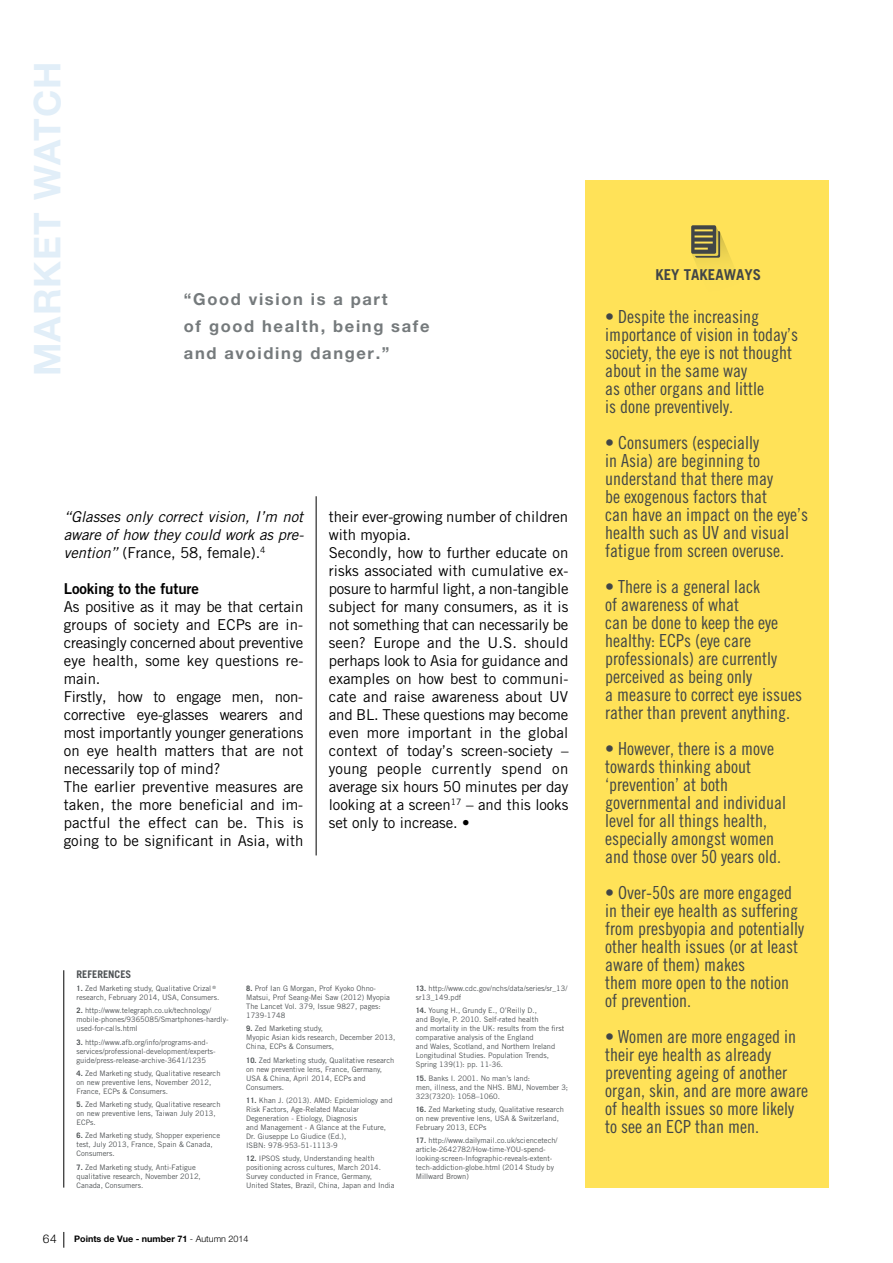
<style>
.page{position:relative;width:893px;height:1263px;background:#fff}
.page>*{position:absolute;margin:0;border:0;box-sizing:border-box;transform-origin:0 0}
.t1{font:700 36.9px "Helvetica Neue LT Std";letter-spacing:.03em;color:#e1eef8}
.t2{font:18px/18px "Trade Gothic LT Std Cn 18";color:#424647}
.t3{font:700 16.5px/27px "Helvetica Neue LT Std";letter-spacing:.1em;color:#757a7c}
.t4{font:15px/18px "Trade Gothic LT Std";letter-spacing:-.005em;color:#000}
.t5{font:italic 15px/18px "Trade Gothic LT Std";letter-spacing:-.005em;color:#000;text-align:justify}
.t6{font:15px "Trade Gothic LT Std Bd 2";letter-spacing:-.005em;color:#000}
.t7{font:700 15px "Trade Gothic LT Std";color:#424647}
.t8{font:300 12px "Helvetica Neue LT Std";color:#000}
.t9{font:700 10.5px "Trade Gothic LT Std";color:#4f5355}
.t10{font:700 9px "Helvetica Neue LT Std";color:#000}
.t11{font:7.5px/9px "Trade Gothic LT Std";color:#4f5355}
.s1{font-style:normal}
.s2{font-weight:700}
.s3{font-weight:300}
</style>
<div class="page">
<svg style="left:64px;top:1232px;width:1px;height:16px"></svg>
<hr style="left:316px;top:496px;width:1px;height:359px;background:#000">
<hr style="left:63px;top:970px;width:1px;height:217px;background:#000">
<div style="left:585px;top:180px;width:244px;height:1008px;background:#ffe258"></div>
<svg style="left:691px;top:225px;width:41px;height:41px"></svg>
<hr style="left:892px;top:0;width:1px;height:1263px;background:#005b86">
<h1 class="t1" style="left:24px;top:376px;width:316px;rotate:-90deg">MARKET WATCH</h1>
<h3 class="t3" style="left:184px;top:285px;width:247px">“Good vision is a part<br>of good health, being safe and avoiding danger.”</h3>
<h3 class="t5" style="left:64px;top:508px;width:241px">“Glasses only correct vision, I’m not aware of how they could work as pre&shy;vention” <span class="s1">(France, 58, female).</span><sup>4</sup></h3>
<h3 class="t6" style="left:64px;top:579px;width:137px">Looking to the future</h3>
<p class="t4" style="left:64px;top:597px;width:241px">As positive as it may be that certain groups of society and ECPs are in&shy;creasingly concerned about preventive eye health, some key questions re&shy;main.<br>Firstly, how to engage men, non&shy;corrective eye-glasses wearers and most importantly younger generations on eye health matters that are not necessarily top of mind?<br>The earlier preventive measures are taken, the more beneficial and im&shy;pactful the effect can be. This is going to be significant in Asia, with</p>
<p class="t4" style="left:329px;top:507px;width:241px">their ever-growing number of children with myopia.<br>Secondly, how to further educate on risks associated with cumulative ex&shy;posure to harmful light, a non-tangible subject for many consumers, as it is not something that can necessarily be seen? Europe and the U.S. should perhaps look to Asia for guidance and examples on how best to communi&shy;cate and raise awareness about UV and BL. These questions may become even more important in the global context of today’s screen-society – young people currently spend on average six hours 50 minutes per day looking at a screen<sup>17</sup> – and this looks set only to increase. •</p>
<h3 class="t9" style="left:77px;top:968px;width:56px">REFERENCES</h3>
<p class="t11" style="left:77px;top:984px;width:144px"><span class="s2">1.</span> Zed Marketing study, Qualitative Crizal <sup>® </sup>research, February 2014, USA, Consumers.</p>
<p class="t11" style="left:77px;top:1006px;width:154px"><span class="s2">2.</span> http://www.telegraph.co.uk/technology/ mobile-phones/9365085/Smartphones-hardly&shy;used-for-calls.html</p>
<p class="t11" style="left:77px;top:1037px;width:141px"><span class="s2">3.</span> http://www.afb.org/info/programs-and&shy;services/professional-development/experts&shy;guide/press-release-archive-3641/1235</p>
<p class="t11" style="left:77px;top:1068px;width:146px"><span class="s2">4.</span> Zed Marketing study, Qualitative research on new preventive lens, November 2012,<br>France, ECPs &amp; Consumers.</p>
<p class="t11" style="left:77px;top:1100px;width:146px"><span class="s2">5.</span> Zed Marketing study, Qualitative research on new preventive lens, Taiwan July 2013,<br>ECPs.</p>
<p class="t11" style="left:77px;top:1131px;width:145px"><span class="s2">6.</span> Zed Marketing study, Shopper experience test, July 2013, France, Spain &amp; Canada,<br>Consumers.</p>
<p class="t11" style="left:77px;top:1162px;width:126px"><span class="s2">7.</span> Zed Marketing study, Anti-Fatigue qualitative research, November 2012,<br>Canada, Consumers.</p>
<p class="t11" style="left:246px;top:984px;width:145px"><span class="s2">8.</span> Prof Ian G Morgan, Prof Kyoko Ohno-<br>Matsui, Prof Seang-Mei Saw (2012) Myopia<br>The Lancet Vol. 379, Issue 9827, pages:<br>1739-1748</p>
<p class="t11" style="left:246px;top:1024px;width:151px"><span class="s2">9.</span> Zed Marketing study,<br>Myopic Asian kids research, December 2013,<br>China, ECPs &amp; Consumers,</p>
<p class="t11" style="left:246px;top:1055px;width:150px"><span class="s2">10.</span> Zed Marketing study, Qualitative research on new preventive lens, France, Germany, USA &amp; China, April 2014, ECPs and Consumers.</p>
<p class="t11" style="left:246px;top:1095px;width:148px"><span class="s2">11.</span> Khan J. (2013). AMD: Epidemiology and Risk Factors, Age-Related Macular Degeneration - Etiology, Diagnosis<br>and Management - A Glance at the Future, Dr. Giuseppe Lo Giudice (Ed.),<br>ISBN: 978-953-51-1113-9</p>
<p class="t11" style="left:246px;top:1154px;width:150px"><span class="s2">12.</span> IPSOS study, Understanding health positioning across cultures, March 2014.<br>Survey conducted in France, Germany, United States, Brazil, China, Japan and India</p>
<h3 class="t8" style="left:43px;top:1231px;width:15px">64</h3>
<p class="t10" style="left:74px;top:1233px;width:176px">Points de Vue - number 71 <span class="s3">- Autumn 2014</span></p>
<p class="t11" style="left:416px;top:984px;width:153px"><span class="s2">13.</span> http://www.cdc.gov/nchs/data/series/sr_13/ sr13_149.pdf</p>
<p class="t11" style="left:416px;top:1006px;width:150px"><span class="s2">14.</span> Young H., Grundy E., O’Reilly D.,<br>and Boyle, P. 2010. Self-rated health<br>and mortality in the UK: results from the first comparative analysis of the England<br>and Wales, Scotland, and Northern Ireland Longitudinal Studies. Population Trends, Spring 139(1): pp. 11-36.</p>
<p class="t11" style="left:416px;top:1073px;width:154px"><span class="s2">15.</span> Banks I. 2001. No man’s land:<br>men, illness, and the NHS. BMJ, November 3;<br>323(7320): 1058–1060.</p>
<p class="t11" style="left:416px;top:1104px;width:150px"><span class="s2">16.</span> Zed Marketing study, Qualitative research on new preventive lens, USA &amp; Switzerland,<br>February 2013, ECPs</p>
<p class="t11" style="left:416px;top:1136px;width:143px"><span class="s2">17.</span> http://www.dailymail.co.uk/sciencetech/ article-2642782/How-time-YOU-spend&shy;looking-screen-Infographic-reveals-extent&shy;tech-addiction-globe.html (2014 Study by Millward Brown)</p>
<h3 class="t7" style="left:655px;top:265px;width:107px">KEY TAKEAWAYS</h3>
<h2 class="t2" style="left:605px;top:307px;width:194px">• Despite the increasing importance of vision in today’s society, the eye is not thought about in the same way<br>as other organs and little<br>is done preventively.</h2>
<h2 class="t2" style="left:605px;top:433px;width:204px">• Consumers (especially<br>in Asia) are beginning to understand that there may<br>be exogenous factors that<br>can have an impact on the eye’s health such as UV and visual fatigue from screen overuse.</h2>
<h2 class="t2" style="left:605px;top:577px;width:198px">• There is a general lack<br>of awareness of what<br>can be done to keep the eye healthy: ECPs (eye care professionals) are currently perceived as being only<br>a measure to correct eye issues rather than prevent anything.</h2>
<h2 class="t2" style="left:605px;top:739px;width:182px">• However, there is a move towards thinking about ‘prevention’ at both governmental and individual level for all things health, especially amongst women and those over 50 years old.</h2>
<h2 class="t2" style="left:605px;top:883px;width:200px">• Over-50s are more engaged in their eye health as suffering from presbyopia and potentially other health issues (or at least aware of them) makes<br>them more open to the notion of prevention.</h2>
<h2 class="t2" style="left:605px;top:1027px;width:204px">• Women are more engaged in their eye health as already preventing ageing of another organ, skin, and are more aware of health issues so more likely to see an ECP than men.</h2>
</div>
